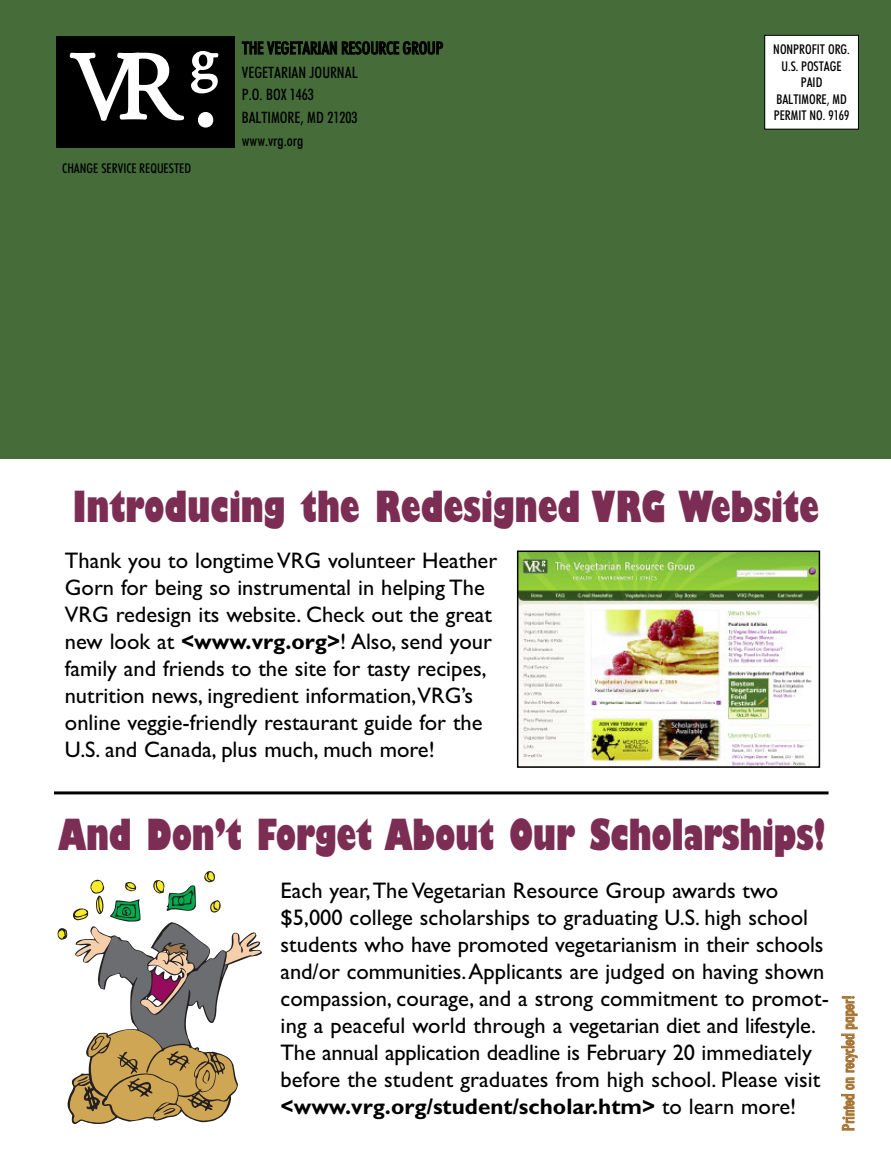
<style>
.page{position:relative;width:891px;height:1175px;background:#fff}
.page>*{position:absolute;margin:0;border:0;box-sizing:border-box;transform-origin:0 0}
.t1{font:96px "Adobe Garamond";color:#fff}
.t2{font:800 condensed 42px "Gill Sans";letter-spacing:-.005em;color:#7c2d53}
.t3{font:22.5px/27px "Gill Sans";color:#000}
.t4{font:17.25px "Futuri Condensed Regular SWFTE";color:#000}
.t5{font:16.5px "Futuri Condensed Regular SWFTE";letter-spacing:.005em;color:#a67434}
.t6{font:15.75px/22.6px "Futuri Condensed Regular SWFTE";color:#000}
.t7{font:13.5px/16.5px "Futuri Condensed Regular SWFTE";color:#000;text-align:center}
.s1{font-size:108px}
.s2{font-weight:700}
</style>
<div class="page">
<div style="left:0;top:0;width:891px;height:459px;background:#466d39"></div>
<div style="left:56px;top:36px;width:179px;height:111px;background:#000"></div>
<div style="left:765px;top:35px;width:93px;height:94px;background:#fff"></div>
<div style="left:764px;top:35px;width:95px;height:94px;border:1px solid #000"></div>
<hr style="left:54px;top:791px;width:775px;height:3px;background:#000">
<img style="left:520px;top:553px;width:297px;height:211px">
<div style="left:517px;top:550px;width:303px;height:217px;border:2px solid #000"></div>
<svg style="left:58px;top:871px;width:204px;height:253px"></svg>
<h1 class="t1" style="left:72px;top:49px;width:149px">VR <sup>g</sup><span class="s1">.</span></h1>
<p class="t7" style="left:62px;top:160px;width:130px">CHANGE SERVICE REQUESTED</p>
<p class="t4" style="left:242px;top:37px;width:203px">THE VEGETARIAN RESOURCE GROUP</p>
<p class="t6" style="left:242px;top:61px;width:117px">VEGETARIAN JOURNAL<br>P.O. BOX 1463<br>BALTIMORE, MD 21203 www.vrg.org</p>
<p class="t7" style="left:773px;top:41px;width:78px">NONPROFIT ORG.<br>U.S. POSTAGE<br>PAID<br>BALTIMORE, MD<br>PERMIT NO. 9169</p>
<h2 class="t2" style="left:73px;top:483px;width:748px">Introducing the Redesigned VRG Website</h2>
<p class="t3" style="left:65px;top:546px;width:434px">Thank you to longtime VRG volunteer Heather Gorn for being so instrumental in helping The VRG redesign its website. Check out the great new look at <span class="s2">&lt;www.vrg.org&gt;</span>! Also, send your family and friends to the site for tasty recipes, nutrition news, ingredient information,VRG’s online veggie-friendly restaurant guide for the U.S. and Canada, plus much, much more!</p>
<h2 class="t2" style="left:58px;top:811px;width:769px">And Don’t Forget About Our Scholarships!</h2>
<p class="t3" style="left:281px;top:876px;width:550px">Each year, The Vegetarian Resource Group awards two $5,000 college scholarships to graduating U.S. high school students who have promoted vegetarianism in their schools and/or communities. Applicants are judged on having shown compassion, courage, and a strong commitment to promot&shy;ing a peaceful world through a vegetarian diet and lifestyle.<br>The annual application deadline is February 20 immediately before the student graduates from high school. Please visit <span class="s2">&lt;www.vrg.org/student/scholar.htm&gt;</span> to learn more!</p>
<p class="t5" style="left:838px;top:1131px;width:138px;rotate:-90deg">Printed on recycled paper!</p>
</div>
